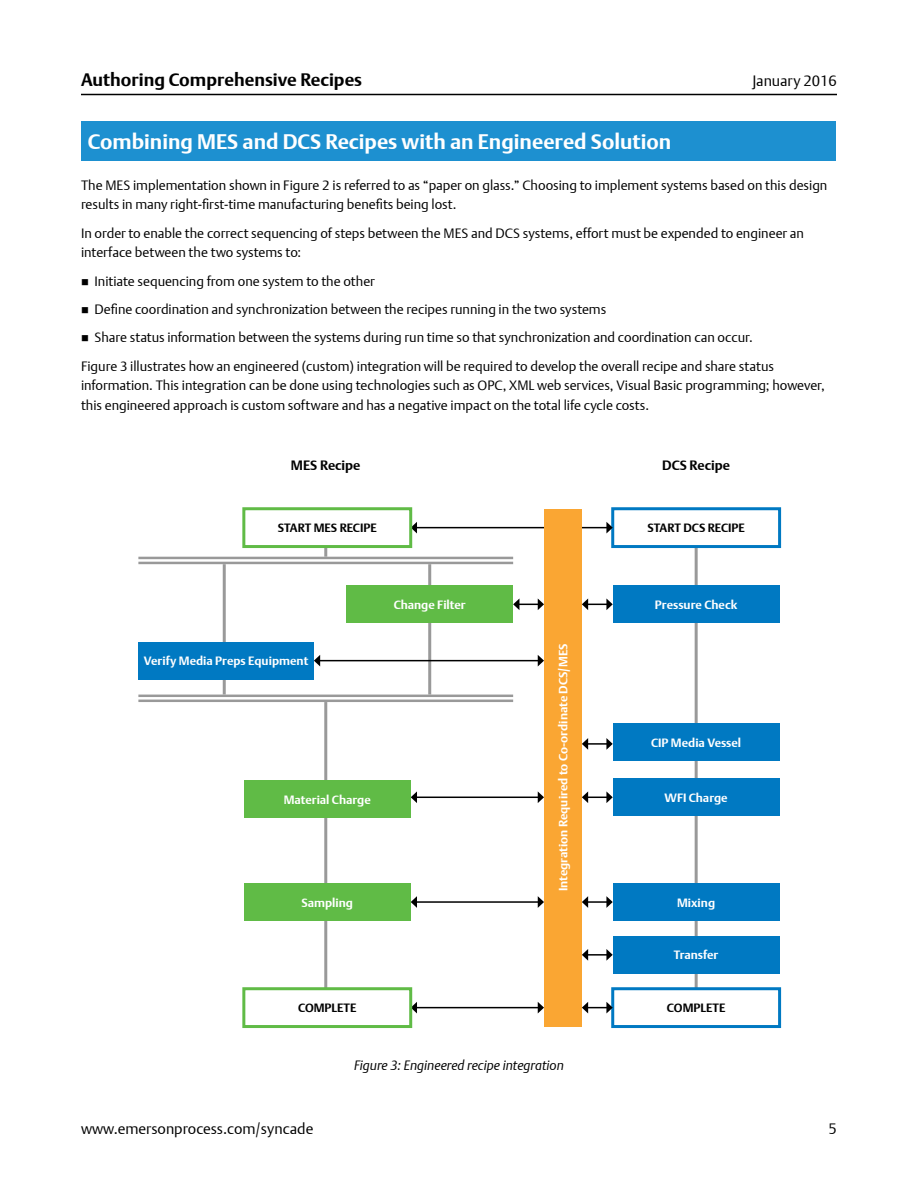
<style>
.page{position:relative;width:918px;height:1188px;background:#fff}
.page>*{position:absolute;margin:0;border:0;box-sizing:border-box;transform-origin:0 0}
.t1{font:700 21px "DTL Argo T";color:#fff}
.t2{font:700 18px "DTL Argo T";color:#000}
.t3{font:15px "DTL Argo T Light";color:#000}
.Body_Text{font:13.5px/19.5px "DTL Argo T Light";color:#000}
.Image_Caption{font:italic 13.5px "DTL Argo T Light";color:#000}
.t4{font:700 13.5px "DTL Argo T";color:#000}
.t5{font:700 12px "DTL Argo T";color:#fff}
.t6{font:700 12px "DTL Argo T";color:#000}
</style>
<div class="page">
<hr style="left:81px;top:94px;width:756px;height:1px;background:#000">
<div style="left:81px;top:121px;width:755px;height:40px;background:#1d90d0"></div>
<hr style="left:695px;top:528px;width:3px;height:491px;background:#999">
<div style="left:613px;top:989px;width:167px;height:38px;background:#fff"></div>
<div style="left:611px;top:987px;width:170px;height:41px;border:3px solid #0079c2"></div>
<div style="left:613px;top:936px;width:167px;height:38px;background:#0079c2"></div>
<div style="left:613px;top:883px;width:167px;height:38px;background:#0079c2"></div>
<div style="left:613px;top:778px;width:167px;height:38px;background:#0079c2"></div>
<div style="left:613px;top:723px;width:167px;height:38px;background:#0079c2"></div>
<div style="left:613px;top:585px;width:167px;height:38px;background:#0079c2"></div>
<div style="left:613px;top:509px;width:167px;height:38px;background:#fff"></div>
<div style="left:611px;top:507px;width:170px;height:41px;border:3px solid #0079c2"></div>
<hr style="left:138px;top:557px;width:375px;height:2px;background:#999">
<hr style="left:138px;top:562px;width:375px;height:2px;background:#999">
<hr style="left:138px;top:695px;width:375px;height:2px;background:#999">
<hr style="left:138px;top:700px;width:375px;height:2px;background:#999">
<hr style="left:223px;top:564px;width:3px;height:131px;background:#999">
<hr style="left:428px;top:564px;width:3px;height:131px;background:#999">
<hr style="left:324px;top:702px;width:3px;height:317px;background:#999">
<hr style="left:416px;top:527px;width:191px;height:1px;background:#000">
<svg style="left:412px;top:522px;width:5px;height:12px"></svg>
<svg style="left:606px;top:522px;width:7px;height:12px"></svg>
<svg style="left:582px;top:598px;width:31px;height:12px"></svg>
<svg style="left:513px;top:598px;width:31px;height:12px"></svg>
<hr style="left:319px;top:660px;width:219px;height:1px;background:#000">
<svg style="left:314px;top:655px;width:6px;height:12px"></svg>
<svg style="left:538px;top:655px;width:6px;height:11px"></svg>
<hr style="left:587px;top:743px;width:20px;height:2px;background:#000">
<svg style="left:582px;top:738px;width:6px;height:12px"></svg>
<svg style="left:606px;top:738px;width:7px;height:12px"></svg>
<svg style="left:582px;top:791px;width:31px;height:12px"></svg>
<hr style="left:416px;top:797px;width:122px;height:1px;background:#000">
<svg style="left:411px;top:791px;width:6px;height:12px"></svg>
<svg style="left:538px;top:791px;width:6px;height:12px"></svg>
<hr style="left:587px;top:901px;width:20px;height:2px;background:#000">
<svg style="left:582px;top:896px;width:6px;height:12px"></svg>
<svg style="left:606px;top:896px;width:7px;height:12px"></svg>
<hr style="left:416px;top:901px;width:122px;height:2px;background:#000">
<svg style="left:411px;top:896px;width:6px;height:12px"></svg>
<svg style="left:538px;top:896px;width:6px;height:12px"></svg>
<hr style="left:587px;top:954px;width:20px;height:2px;background:#000">
<svg style="left:582px;top:949px;width:6px;height:12px"></svg>
<svg style="left:606px;top:949px;width:7px;height:12px"></svg>
<svg style="left:582px;top:1002px;width:31px;height:11px"></svg>
<hr style="left:416px;top:1007px;width:122px;height:1px;background:#000">
<svg style="left:412px;top:1002px;width:5px;height:11px"></svg>
<svg style="left:538px;top:1002px;width:6px;height:11px"></svg>
<hr style="left:324px;top:530px;width:3px;height:27px;background:#999">
<div style="left:244px;top:509px;width:167px;height:38px;background:#fff"></div>
<div style="left:242px;top:507px;width:170px;height:41px;border:3px solid #60bb46"></div>
<div style="left:244px;top:780px;width:167px;height:38px;background:#60bb46"></div>
<div style="left:244px;top:883px;width:167px;height:38px;background:#60bb46"></div>
<div style="left:244px;top:989px;width:167px;height:38px;background:#fff"></div>
<div style="left:242px;top:987px;width:170px;height:41px;border:3px solid #60bb46"></div>
<div style="left:138px;top:642px;width:176px;height:38px;background:#0079c2"></div>
<div style="left:346px;top:585px;width:167px;height:38px;background:#60bb46"></div>
<div style="left:544px;top:509px;width:38px;height:518px;background:#faa633"></div>
<h2 class="t2" style="left:81px;top:69px;width:283px">Authoring Comprehensive Recipes</h2>
<p class="t3" style="left:752px;top:72px;width:86px">January 2016</p>
<p class="t1" style="left:88px;top:130px;width:585px">Combining MES and DCS Recipes with an Engineered Solution</p>
<p class="Body_Text" style="left:81px;top:175px;width:748px">The MES implementation shown in Figure 2 is referred to as “paper on glass.” Choosing to implement systems based on this design results in many right-first-time manufacturing benefits being lost.</p>
<p class="Body_Text" style="left:81px;top:223px;width:725px">In order to enable the correct sequencing of steps between the MES and DCS systems, effort must be expended to engineer an interface between the two systems to:</p>
<p class="Body_Text" style="left:94px;top:271px;width:282px">Initiate sequencing from one system to the other</p>
<p class="Body_Text" style="left:94px;top:299px;width:513px">Define coordination and synchronization between the recipes running in the two systems</p>
<p class="Body_Text" style="left:94px;top:328px;width:660px">Share status information between the systems during run time so that synchronization and coordination can occur.</p>
<p class="Body_Text" style="left:81px;top:356px;width:745px">Figure 3 illustrates how an engineered (custom) integration will be required to develop the overall recipe and share status information. This integration can be done using technologies such as OPC, XML web services, Visual Basic programming; however, this engineered approach is custom software and has a negative impact on the total life cycle costs.</p>
<p class="t4" style="left:291px;top:457px;width:71px">MES Recipe</p>
<p class="t4" style="left:662px;top:457px;width:69px">DCS Recipe</p>
<p class="t6" style="left:278px;top:521px;width:100px">START MES RECIPE</p>
<p class="t6" style="left:648px;top:521px;width:99px">START DCS RECIPE</p>
<p class="t5" style="left:144px;top:654px;width:166px">Verify Media Preps Equipment</p>
<p class="t5" style="left:394px;top:598px;width:74px">Change Filter</p>
<p class="t5" style="left:284px;top:793px;width:89px">Material Charge</p>
<p class="t5" style="left:301px;top:895px;width:53px">Sampling</p>
<p class="t6" style="left:298px;top:1001px;width:60px">COMPLETE</p>
<p class="t5" style="left:556px;top:891px;width:249px;rotate:-90deg">Integration Required to Co-ordinate DCS/MES</p>
<p class="Image_Caption" style="left:354px;top:1057px;width:211px">Figure 3: Engineered recipe integration</p>
<p class="t5" style="left:655px;top:598px;width:84px">Pressure Check</p>
<p class="t5" style="left:651px;top:735px;width:92px">CIP Media Vessel</p>
<p class="t5" style="left:665px;top:791px;width:65px">WFI Charge</p>
<p class="t5" style="left:677px;top:895px;width:40px">Mixing</p>
<p class="t5" style="left:674px;top:948px;width:46px">Transfer</p>
<p class="t6" style="left:667px;top:1001px;width:60px">COMPLETE</p>
<p class="t3" style="left:81px;top:1120px;width:234px">www.emersonprocess.com/syncade</p>
<p class="t3" style="left:829px;top:1120px;width:10px">5</p>
</div>
